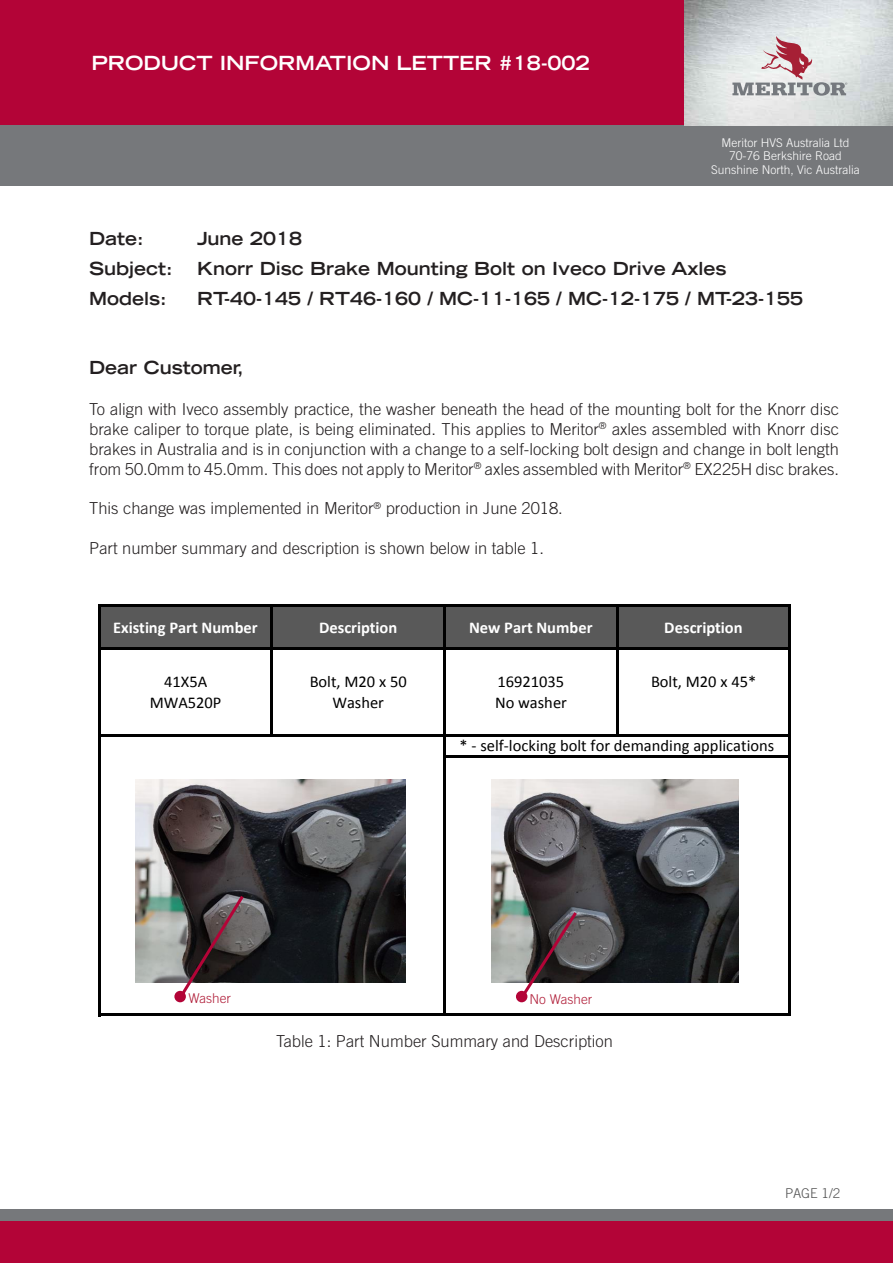
<style>
.page{position:relative;width:893px;height:1263px;background:#fff}
.page>*{position:absolute;margin:0;border:0;box-sizing:border-box;transform-origin:0 0}
.t1{font:700 expanded 19.5px "Trade Gothic LT Std";color:#fff}
.t2{font:700 expanded 18px "Trade Gothic LT Std";color:#231f20}
.t3{font:300 16.5px/19.8px "Trade Gothic LT Std";color:#231f20;text-align:justify}
.t4{font:16.5px "Calibri";color:#000}
.t5{font:700 16.5px "Calibri";color:#fff}
.t6{font:300 13.5px "Trade Gothic LT Std";color:#b01e39}
.t7{font:300 13.5px "Trade Gothic LT Std";color:#535353}
.t8{font:300 12px "Trade Gothic LT Std";color:#fff}
</style>
<div class="page">
<div style="left:0;top:0;width:685px;height:125px;background:#b30437"></div>
<div style="left:0;top:125px;width:893px;height:61px;background:#76787b"></div>
<div style="left:0;top:1220px;width:893px;height:43px;background:#b30437"></div>
<div style="left:0;top:1209px;width:893px;height:11px;background:#76787b"></div>
<img style="left:685px;top:0;width:208px;height:125px">
<svg style="left:732px;top:36px;width:115px;height:60px;background:#d0c6c9"></svg>
<div style="left:99px;top:605px;width:691px;height:44px;background:#595959"></div>
<hr style="left:98px;top:604px;width:2px;height:412px;background:#000">
<hr style="left:270px;top:606px;width:3px;height:131px;background:#000">
<hr style="left:443px;top:606px;width:3px;height:410px;background:#000">
<hr style="left:616px;top:606px;width:2px;height:131px;background:#000">
<hr style="left:788px;top:606px;width:3px;height:410px;background:#000">
<hr style="left:100px;top:604px;width:691px;height:2px;background:#000">
<hr style="left:100px;top:648px;width:691px;height:2px;background:#000">
<hr style="left:100px;top:734px;width:691px;height:3px;background:#000">
<hr style="left:446px;top:756px;width:345px;height:2px;background:#000">
<hr style="left:100px;top:1013px;width:691px;height:3px;background:#000">
<img style="left:135px;top:780px;width:270px;height:202px">
<img style="left:491px;top:780px;width:247px;height:202px">
<svg style="left:177px;top:892px;width:69px;height:108px;background:#63595b"></svg>
<div style="left:174px;top:991px;width:12px;height:11px;background:#b30437;border-radius:50%"></div>
<svg style="left:519px;top:909px;width:61px;height:91px"></svg>
<div style="left:516px;top:991px;width:11px;height:11px;background:#b30437;border-radius:50%"></div>
<p class="t1" style="left:91px;top:51px;width:500px">PRODUCT INFORMATION LETTER #18-002</p>
<p class="t8" style="left:722px;top:135px;width:130px">Meritor HVS Australia Ltd</p>
<p class="t8" style="left:729px;top:149px;width:114px">70-76 Berkshire Road</p>
<p class="t8" style="left:711px;top:162px;width:150px">Sunshine North, Vic Australia</p>
<p class="t2" style="left:89px;top:227px;width:56px">Date:</p>
<p class="t2" style="left:197px;top:227px;width:106px">June 2018</p>
<p class="t2" style="left:89px;top:257px;width:85px">Subject:</p>
<p class="t2" style="left:197px;top:257px;width:531px">Knorr Disc Brake Mounting Bolt on Iveco Drive Axles</p>
<p class="t2" style="left:89px;top:287px;width:79px">Models:</p>
<p class="t2" style="left:197px;top:287px;width:607px">RT-40-145 / RT46-160 / MC-11-165 / MC-12-175 / MT-23-155</p>
<p class="t2" style="left:89px;top:356px;width:156px">Dear Customer,</p>
<p class="t3" style="left:89px;top:399px;width:751px">To align with Iveco assembly practice, the washer beneath the head of the mounting bolt for the Knorr disc brake caliper to torque plate, is being eliminated. This applies to Meritor<sup>®</sup> axles assembled with Knorr disc brakes in Australia and is in conjunction with a change to a self-locking bolt design and change in bolt length from 50.0mm to 45.0mm. This does not apply to Meritor<sup>®</sup> axles assembled with Meritor<sup>®</sup> EX225H disc brakes.</p>
<p class="t3" style="left:89px;top:498px;width:475px">This change was implemented in Meritor<sup>®</sup> production in June 2018.</p>
<p class="t3" style="left:89px;top:538px;width:456px">Part number summary and description is shown below in table 1.</p>
<p class="t5" style="left:113px;top:617px;width:146px">Existing Part Number</p>
<p class="t5" style="left:319px;top:617px;width:80px">Description</p>
<p class="t5" style="left:469px;top:617px;width:125px">New Part Number</p>
<p class="t5" style="left:664px;top:617px;width:80px">Description</p>
<p class="t4" style="left:164px;top:671px;width:45px">41X5A</p>
<p class="t4" style="left:310px;top:671px;width:99px">Bolt, M20 x 50</p>
<p class="t4" style="left:497px;top:671px;width:68px">16921035</p>
<p class="t4" style="left:651px;top:671px;width:107px">Bolt, M20 x 45*</p>
<p class="t4" style="left:150px;top:692px;width:73px">MWA520P</p>
<p class="t4" style="left:332px;top:692px;width:53px">Washer</p>
<p class="t4" style="left:495px;top:692px;width:73px">No washer</p>
<p class="t4" style="left:460px;top:735px;width:316px">* - self-locking bolt for demanding applications</p>
<p class="t6" style="left:189px;top:990px;width:44px">Washer</p>
<p class="t6" style="left:530px;top:991px;width:64px">No Washer</p>
<p class="t3" style="left:276px;top:1031px;width:338px">Table 1: Part Number Summary and Description</p>
<p class="t7" style="left:785px;top:1185px;width:57px">PAGE 1/2</p>
</div>
